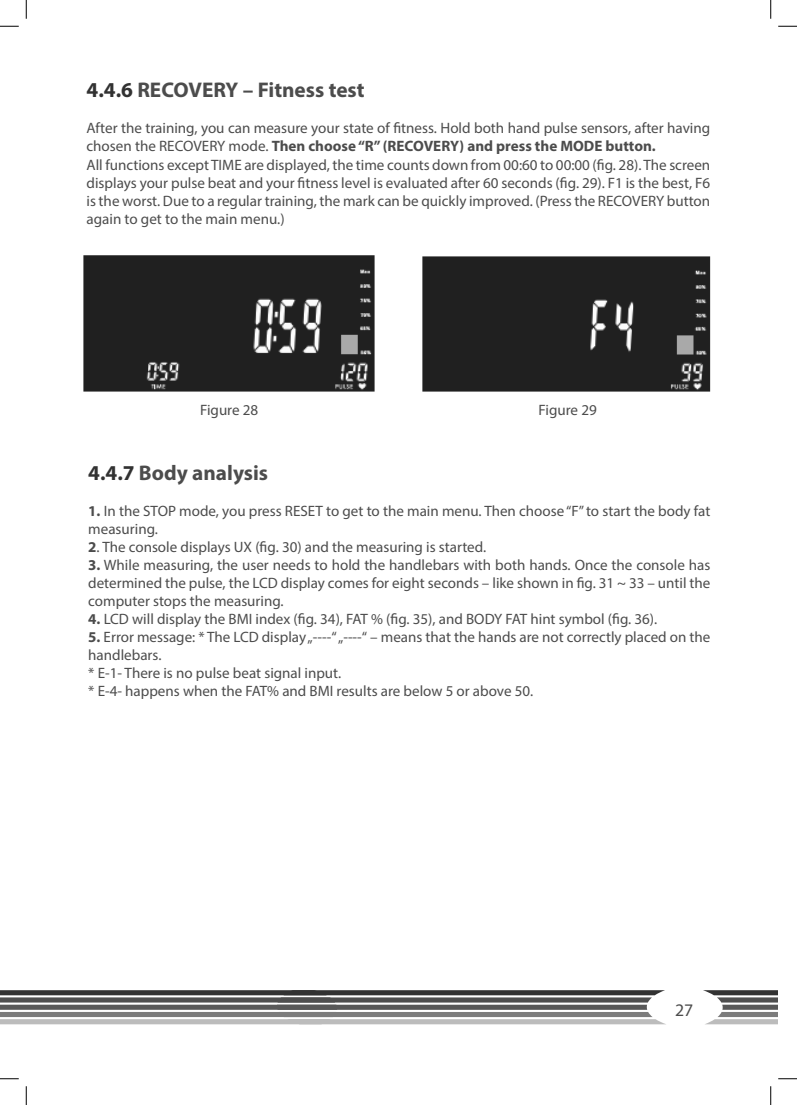
<style>
.page{position:relative;width:797px;height:1105px;background:#fff}
.page>*{position:absolute;margin:0;border:0;box-sizing:border-box;transform-origin:0 0}
.Einf__Abs{font:700 21.25px "Myriad Pro";color:#4c4c4c}
.t1{font:17.75px "Myriad Pro";color:#4c4c4c}
.Einf__Abs-2{font:15.12px/18.1px "Myriad Pro";color:#4c4c4c}
.Einf__Abs-3{font:15px/18px "Myriad Pro";color:#4c4c4c}
.s1{color:#323232}
.s2{font-weight:700}
</style>
<div class="page">
<svg style="left:703px;top:990px;width:74px;height:34px"></svg>
<svg style="left:0;top:990px;width:665px;height:34px"></svg>
<img style="left:83px;top:255px;width:292px;height:137px">
<img style="left:422px;top:256px;width:289px;height:136px">
<svg style="left:0;top:25px;width:19px;height:2px"></svg>
<svg style="left:778px;top:25px;width:19px;height:2px"></svg>
<svg style="left:0;top:1078px;width:19px;height:1px"></svg>
<svg style="left:778px;top:1078px;width:19px;height:1px"></svg>
<svg style="left:25px;top:0;width:2px;height:19px"></svg>
<svg style="left:25px;top:1086px;width:2px;height:19px"></svg>
<svg style="left:770px;top:0;width:1px;height:19px"></svg>
<svg style="left:770px;top:1086px;width:1px;height:19px"></svg>
<p class="Einf__Abs" style="left:86px;top:76px;width:280px"><span class="s1">4.4.6</span> RECOVERY – Fitness test</p>
<p class="Einf__Abs-2" style="left:86px;top:119px;width:625px">After the training, you can measure your state of fitness. Hold both hand pulse sensors, after having chosen the RECOVERY mode. <span class="s2">Then choose “R” (RECOVERY) and press the MODE button.</span></p>
<p class="Einf__Abs-2" style="left:86px;top:155px;width:625px;text-align:justify">All functions except TIME are displayed, the time counts down from 00:60 to 00:00 (fig. 28). The screen displays your pulse beat and your fitness level is evaluated after 60 seconds (fig. 29). F1 is the best, F6 is the worst. Due to a regular training, the mark can be quickly improved. (Press the RECOVERY button again to get to the main menu.)</p>
<p class="Einf__Abs-2" style="left:200px;top:401px;width:60px">Figure 28</p>
<p class="Einf__Abs-2" style="left:538px;top:401px;width:60px">Figure 29</p>
<p class="Einf__Abs" style="left:88px;top:458px;width:181px"><span class="s1">4.4.7</span> Body analysis</p>
<p class="Einf__Abs-3" style="left:88px;top:501px;width:623px"><span class="s2">1.</span> In the STOP mode, you press RESET to get to the main menu. Then choose “F” to start the body fat measuring.</p>
<p class="Einf__Abs-3" style="left:88px;top:537px;width:399px"><span class="s2">2</span>. The console displays UX (fig. 30) and the measuring is started.</p>
<p class="Einf__Abs-3" style="left:88px;top:555px;width:623px;text-align:justify"><span class="s2">3.</span> While measuring, the user needs to hold the handlebars with both hands. Once the console has determined the pulse, the LCD display comes for eight seconds – like shown in fig. 31 ~ 33 – until the computer stops the measuring.</p>
<p class="Einf__Abs-3" style="left:88px;top:610px;width:570px"><span class="s2">4.</span> LCD will display the BMI index (fig. 34), FAT % (fig. 35), and BODY FAT hint symbol (fig. 36).</p>
<p class="Einf__Abs-3" style="left:88px;top:628px;width:623px"><span class="s2">5.</span> Error message: * The LCD display „----“ „----“ – means that the hands are not correctly placed on the handlebars.</p>
<p class="Einf__Abs-3" style="left:88px;top:664px;width:254px">* E-1- There is no pulse beat signal input.</p>
<p class="Einf__Abs-3" style="left:88px;top:682px;width:446px">* E-4- happens when the FAT% and BMI results are below 5 or above 50.</p>
<p class="t1" style="left:675px;top:999px;width:20px">27</p>
</div>
